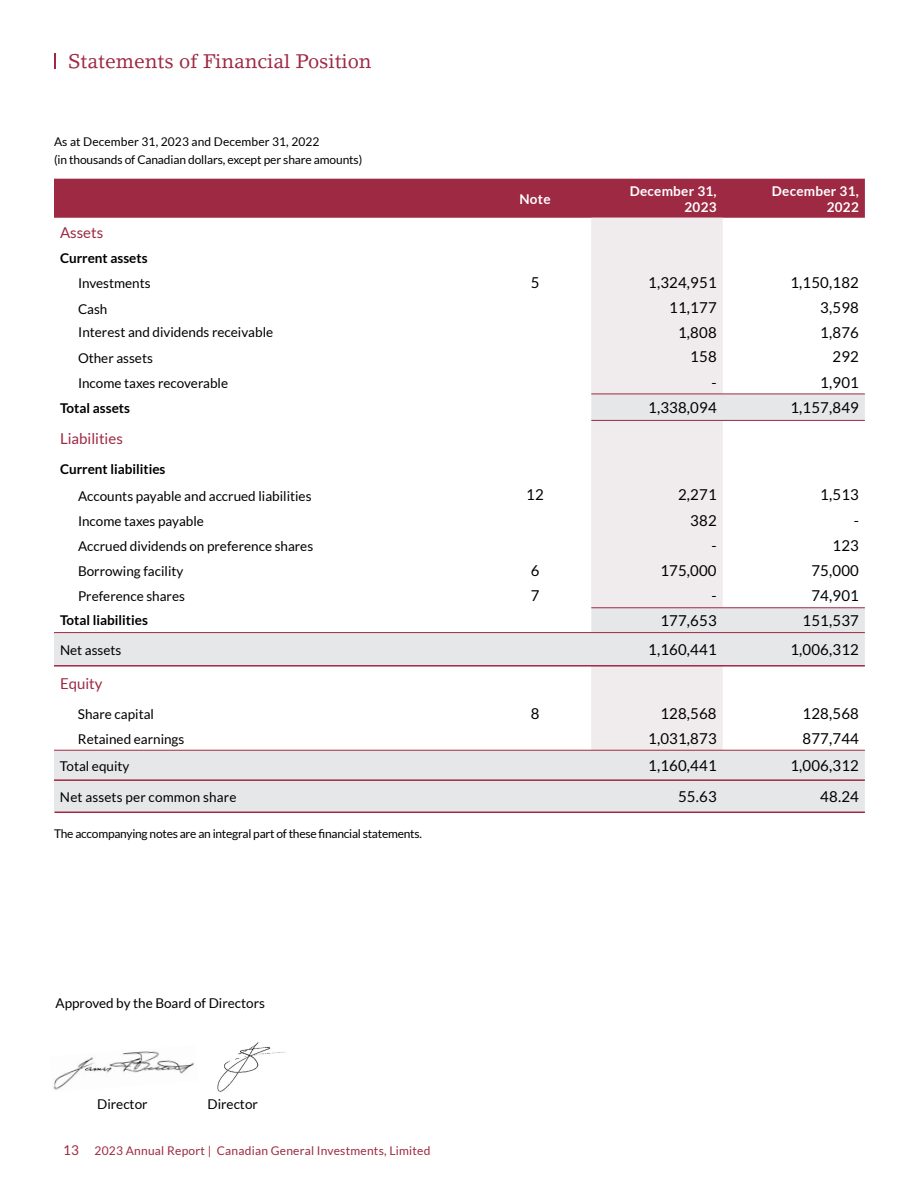
<style>
.page{position:relative;width:918px;height:1188px;background:#fff}
.page>*{position:absolute;margin:0;border:0;box-sizing:border-box;transform-origin:0 0}
.t1{font:19.5px "Lino Letter Std";color:#9e2943}
.t2{font:15px "Lato";letter-spacing:.01em;color:#000}
.t3{font:15px "Lato";color:#9e2943}
.t4{font:13.5px "Lato";color:#000}
.t5{font:700 13.5px "Lato";color:#000}
.t6{font:700 13.5px/16.2px "Lato";letter-spacing:.02em;color:#fff;text-align:right}
.t7{font:12px/18px "Lato";letter-spacing:-.01em;color:#000}
.t8{font:12px "Lato";letter-spacing:.02em;color:#9e2943}
.s1{font-size:13.5px}
</style>
<div class="page">
<div style="left:54px;top:179px;width:811px;height:39px;background:#9e2943"></div>
<div style="left:591px;top:218px;width:132px;height:176px;background:#f0ebec"></div>
<svg style="left:54px;top:395px;width:811px;height:418px"></svg>
<hr style="left:591px;top:420px;width:274px;height:1px;background:#9e2943">
<hr style="left:591px;top:394px;width:274px;height:1px;background:#9e2943">
<hr style="left:591px;top:607px;width:274px;height:1px;background:#9e2943">
<img style="left:217px;top:1042px;width:68px;height:50px">
<img style="left:53px;top:1051px;width:141px;height:39px">
<hr style="left:54px;top:750px;width:811px;height:1px;background:#9e2943">
<hr style="left:54px;top:632px;width:811px;height:1px;background:#9e2943">
<hr style="left:54px;top:779px;width:811px;height:2px;background:#9e2943">
<hr style="left:55px;top:812px;width:810px;height:1px;background:#9e2943">
<hr style="left:54px;top:665px;width:811px;height:2px;background:#9e2943">
<svg style="left:54px;top:53px;width:2px;height:16px"></svg>
<h1 class="t1" style="left:68px;top:49px;width:305px">Statements of Financial Position</h1>
<p class="t7" style="left:54px;top:133px;width:310px">As at December 31, 2023 and December 31, 2022<br>(in thousands of Canadian dollars, except per share amounts)</p>
<p class="t6" style="left:519px;top:190px;width:33px">Note</p>
<p class="t6" style="left:630px;top:182px;width:89px">December 31,<br>2023</p>
<p class="t6" style="left:772px;top:182px;width:89px">December 31,<br>2022</p>
<p class="t3" style="left:60px;top:224px;width:45px">Assets</p>
<p class="t5" style="left:60px;top:250px;width:89px">Current assets</p>
<p class="t4" style="left:78px;top:276px;width:74px">Investments</p>
<p class="t2" style="left:531px;top:274px;width:10px">5</p>
<p class="t2" style="left:648px;top:274px;width:70px">1,324,951</p>
<p class="t2" style="left:790px;top:274px;width:70px">1,150,182</p>
<p class="t4" style="left:78px;top:301px;width:31px">Cash</p>
<p class="t2" style="left:669px;top:299px;width:49px">11,177</p>
<p class="t2" style="left:820px;top:299px;width:40px">3,598</p>
<p class="t4" style="left:78px;top:325px;width:196px">Interest and dividends receivable</p>
<p class="t2" style="left:678px;top:324px;width:40px">1,808</p>
<p class="t2" style="left:820px;top:324px;width:40px">1,876</p>
<p class="t4" style="left:78px;top:351px;width:76px">Other assets</p>
<p class="t2" style="left:690px;top:349px;width:28px">158</p>
<p class="t2" style="left:833px;top:349px;width:28px">292</p>
<p class="t4" style="left:78px;top:376px;width:152px">Income taxes recoverable</p>
<p class="t2" style="left:711px;top:374px;width:7px">-</p>
<p class="t2" style="left:820px;top:374px;width:40px">1,901</p>
<p class="t5" style="left:60px;top:400px;width:72px">Total assets</p>
<p class="t2" style="left:648px;top:400px;width:70px">1,338,094</p>
<p class="t2" style="left:790px;top:400px;width:70px">1,157,849</p>
<p class="t3" style="left:60px;top:431px;width:64px">Liabilities</p>
<p class="t5" style="left:60px;top:462px;width:107px">Current liabilities</p>
<p class="t4" style="left:78px;top:488px;width:235px">Accounts payable and accrued liabilities</p>
<p class="t2" style="left:526px;top:487px;width:19px">12</p>
<p class="t2" style="left:678px;top:487px;width:40px">2,271</p>
<p class="t2" style="left:820px;top:487px;width:40px">1,513</p>
<p class="t4" style="left:78px;top:514px;width:127px">Income taxes payable</p>
<p class="t2" style="left:690px;top:512px;width:28px">382</p>
<p class="t2" style="left:854px;top:512px;width:7px">-</p>
<p class="t4" style="left:78px;top:539px;width:237px">Accrued dividends on preference shares</p>
<p class="t2" style="left:711px;top:537px;width:7px">-</p>
<p class="t2" style="left:833px;top:537px;width:28px">123</p>
<p class="t4" style="left:78px;top:564px;width:107px">Borrowing facility</p>
<p class="t2" style="left:531px;top:562px;width:10px">6</p>
<p class="t2" style="left:660px;top:562px;width:58px">175,000</p>
<p class="t2" style="left:811px;top:562px;width:49px">75,000</p>
<p class="t4" style="left:78px;top:589px;width:108px">Preference shares</p>
<p class="t2" style="left:531px;top:587px;width:10px">7</p>
<p class="t2" style="left:711px;top:587px;width:7px">-</p>
<p class="t2" style="left:811px;top:587px;width:49px">74,901</p>
<p class="t5" style="left:60px;top:613px;width:89px">Total liabilities</p>
<p class="t2" style="left:660px;top:612px;width:58px">177,653</p>
<p class="t2" style="left:803px;top:612px;width:58px">151,537</p>
<p class="t4" style="left:60px;top:642px;width:63px">Net assets</p>
<p class="t2" style="left:648px;top:641px;width:70px">1,160,441</p>
<p class="t2" style="left:790px;top:641px;width:70px">1,006,312</p>
<p class="t3" style="left:60px;top:675px;width:44px">Equity</p>
<p class="t4" style="left:78px;top:707px;width:78px">Share capital</p>
<p class="t2" style="left:531px;top:705px;width:10px">8</p>
<p class="t2" style="left:660px;top:705px;width:58px">128,568</p>
<p class="t2" style="left:803px;top:705px;width:58px">128,568</p>
<p class="t4" style="left:78px;top:732px;width:108px">Retained earnings</p>
<p class="t2" style="left:648px;top:730px;width:70px">1,031,873</p>
<p class="t2" style="left:803px;top:730px;width:58px">877,744</p>
<p class="t4" style="left:60px;top:758px;width:71px">Total equity</p>
<p class="t2" style="left:648px;top:758px;width:70px">1,160,441</p>
<p class="t2" style="left:790px;top:758px;width:70px">1,006,312</p>
<p class="t4" style="left:60px;top:789px;width:178px">Net assets per common share</p>
<p class="t2" style="left:678px;top:789px;width:40px">55.63</p>
<p class="t2" style="left:820px;top:789px;width:40px">48.24</p>
<p class="t7" style="left:54px;top:825px;width:369px">The accompanying notes are an integral part of these financial statements.</p>
<p class="t4" style="left:55px;top:995px;width:211px">Approved by the Board of Directors</p>
<p class="t4" style="left:97px;top:1097px;width:52px">Director</p>
<p class="t4" style="left:208px;top:1097px;width:52px">Director</p>
<p class="t8" style="left:63px;top:1144px;width:369px"><span class="s1">13</span> 2023 Annual Report | Canadian General Investments, Limited</p>
</div>
